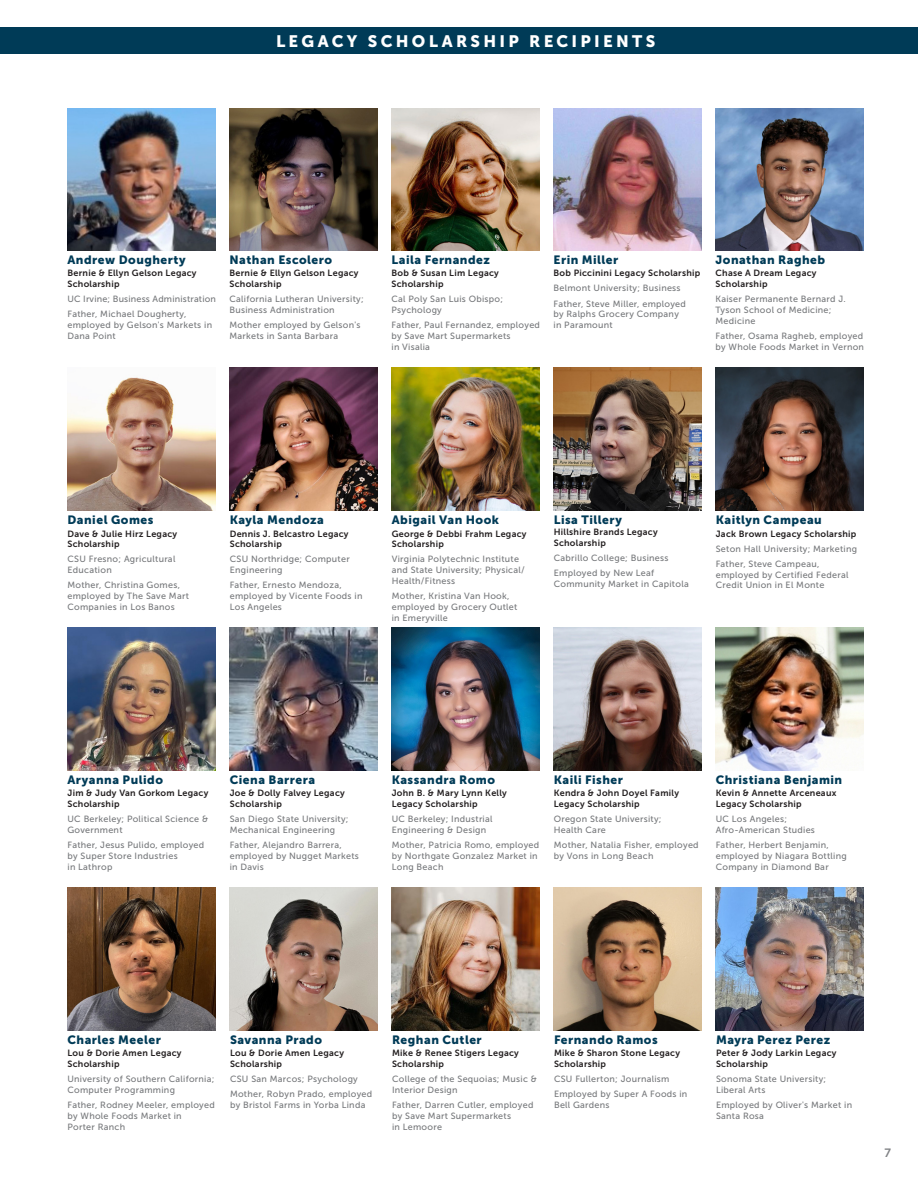
<style>
.page{position:relative;width:918px;height:1188px;background:#fff}
.page>*{position:absolute;margin:0;border:0;box-sizing:border-box;transform-origin:0 0}
.t1{font:16.5px "Museo Sans 900";letter-spacing:.195em;color:#fff}
.t2{font:12px "Museo Sans 900";letter-spacing:.04em;color:#003b57}
.t3{font:12px "Museo Sans 700";color:#808285}
.t4{font:9px/10.8px "Museo Sans 500";letter-spacing:.03em;color:#76787b}
.t5{font:9px/10.8px "Museo Sans 700";letter-spacing:.03em;color:#231f20}
</style>
<div class="page">
<div style="left:0;top:27px;width:918px;height:27px;background:#003b57"></div>
<img style="left:68px;top:108px;width:148px;height:143px">
<img style="left:230px;top:368px;width:148px;height:142px">
<img style="left:230px;top:628px;width:148px;height:142px">
<img style="left:230px;top:888px;width:148px;height:142px">
<img style="left:230px;top:108px;width:148px;height:143px">
<img style="left:392px;top:368px;width:148px;height:142px">
<img style="left:392px;top:628px;width:148px;height:142px">
<img style="left:392px;top:888px;width:148px;height:142px">
<img style="left:392px;top:108px;width:148px;height:143px">
<img style="left:554px;top:628px;width:148px;height:142px">
<img style="left:554px;top:888px;width:148px;height:142px">
<img style="left:554px;top:108px;width:148px;height:143px">
<img style="left:716px;top:368px;width:148px;height:142px">
<img style="left:716px;top:628px;width:148px;height:142px">
<img style="left:716px;top:888px;width:148px;height:142px">
<img style="left:68px;top:377px;width:148px;height:133px">
<img style="left:68px;top:628px;width:148px;height:142px">
<img style="left:554px;top:368px;width:148px;height:142px">
<img style="left:68px;top:888px;width:148px;height:142px">
<img style="left:715px;top:108px;width:149px;height:143px">
<h1 class="t1" style="left:276px;top:32px;width:381px">LEGACY SCHOLARSHIP RECIPIENTS</h1>
<h2 class="t2" style="left:68px;top:253px;width:120px">Andrew Dougherty</h2>
<p class="t5" style="left:68px;top:268px;width:131px">Bernie &amp; Ellyn Gelson Legacy<br>Scholarship</p>
<p class="t4" style="left:68px;top:292px;width:150px;line-height:15.1px">UC Irvine; Business Administration<br>Father, Michael Dougherty,</p>
<p class="t4" style="left:68px;top:320px;width:146px">employed by Gelson's Markets in<br>Dana Point</p>
<h2 class="t2" style="left:230px;top:253px;width:104px">Nathan Escolero</h2>
<p class="t5" style="left:230px;top:268px;width:131px">Bernie &amp; Ellyn Gelson Legacy<br>Scholarship</p>
<p class="t4" style="left:230px;top:294px;width:136px">California Lutheran University;<br>Business Administration</p>
<p class="t4" style="left:230px;top:320px;width:133px">Mother employed by Gelson's<br>Markets in Santa Barbara</p>
<h2 class="t2" style="left:392px;top:253px;width:100px">Laila Fernandez</h2>
<p class="t5" style="left:392px;top:268px;width:109px">Bob &amp; Susan Lim Legacy<br>Scholarship</p>
<p class="t4" style="left:392px;top:294px;width:113px">Cal Poly San Luis Obispo;<br>Psychology</p>
<p class="t4" style="left:392px;top:320px;width:150px">Father, Paul Fernandez, employed by Save Mart Supermarkets<br>in Visalia</p>
<h2 class="t2" style="left:554px;top:253px;width:66px">Erin Miller</h2>
<p class="t5" style="left:554px;top:268px;width:148px">Bob Piccinini Legacy Scholarship</p>
<p class="t4" style="left:554px;top:281px;width:134px;line-height:15.1px">Belmont University; Business<br>Father, Steve Miller, employed</p>
<p class="t4" style="left:554px;top:309px;width:127px">by Ralphs Grocery Company in Paramount</p>
<h2 class="t2" style="left:716px;top:253px;width:111px">Jonathan Ragheb</h2>
<p class="t5" style="left:716px;top:268px;width:103px">Chase A Dream Legacy<br>Scholarship</p>
<p class="t4" style="left:716px;top:294px;width:132px">Kaiser Permanente Bernard J.<br>Tyson School of Medicine;<br>Medicine</p>
<p class="t4" style="left:716px;top:330px;width:150px">Father, Osama Ragheb, employed by Whole Foods Market in Vernon</p>
<h2 class="t2" style="left:68px;top:513px;width:88px">Daniel Gomes</h2>
<p class="t5" style="left:68px;top:528px;width:111px">Dave &amp; Julie Hirz Legacy<br>Scholarship</p>
<p class="t4" style="left:68px;top:554px;width:109px">CSU Fresno; Agricultural<br>Education</p>
<p class="t4" style="left:68px;top:580px;width:123px">Mother, Christina Gomes, employed by The Save Mart<br>Companies in Los Banos</p>
<h2 class="t2" style="left:230px;top:513px;width:96px">Kayla Mendoza</h2>
<p class="t5" style="left:230px;top:528px;width:120px">Dennis J. Belcastro Legacy<br>Scholarship</p>
<p class="t4" style="left:230px;top:554px;width:121px">CSU Northridge; Computer<br>Engineering</p>
<p class="t4" style="left:230px;top:580px;width:134px">Father, Ernesto Mendoza, employed by Vicente Foods in<br>Los Angeles</p>
<h2 class="t2" style="left:392px;top:513px;width:109px">Abigail Van Hook</h2>
<p class="t5" style="left:392px;top:528px;width:136px">George &amp; Debbi Frahm Legacy<br>Scholarship</p>
<p class="t4" style="left:392px;top:554px;width:134px">Virginia Polytechnic Institute and State University; Physical/<br>Health/Fitness</p>
<p class="t4" style="left:392px;top:591px;width:127px">Mother, Kristina Van Hook, employed by Grocery Outlet in Emeryville</p>
<h2 class="t2" style="left:554px;top:513px;width:70px">Lisa Tillery</h2>
<p class="t5" style="left:554px;top:527px;width:106px">Hillshire Brands Legacy<br>Scholarship</p>
<p class="t4" style="left:554px;top:550px;width:116px;line-height:15.1px">Cabrillo College; Business<br>Employed by New Leaf</p>
<p class="t4" style="left:554px;top:579px;width:136px">Community Market in Capitola</p>
<h2 class="t2" style="left:716px;top:513px;width:108px">Kaitlyn Campeau</h2>
<p class="t5" style="left:716px;top:528px;width:142px">Jack Brown Legacy Scholarship</p>
<p class="t4" style="left:716px;top:541px;width:143px;line-height:15.1px">Seton Hall University; Marketing<br>Father, Steve Campeau,</p>
<p class="t4" style="left:716px;top:569px;width:134px">employed by Certified Federal<br>Credit Union in El Monte</p>
<h2 class="t2" style="left:68px;top:773px;width:97px">Aryanna Pulido</h2>
<p class="t5" style="left:68px;top:788px;width:142px">Jim &amp; Judy Van Gorkom Legacy<br>Scholarship</p>
<p class="t4" style="left:68px;top:814px;width:142px">UC Berkeley; Political Science &amp;<br>Government</p>
<p class="t4" style="left:68px;top:840px;width:138px">Father, Jesus Pulido, employed by Super Store Industries<br>in Lathrop</p>
<h2 class="t2" style="left:230px;top:773px;width:87px">Ciena Barrera</h2>
<p class="t5" style="left:230px;top:788px;width:117px">Joe &amp; Dolly Falvey Legacy<br>Scholarship</p>
<p class="t4" style="left:230px;top:814px;width:120px">San Diego State University;<br>Mechanical Engineering</p>
<p class="t4" style="left:230px;top:840px;width:131px">Father, Alejandro Barrera, employed by Nugget Markets in Davis</p>
<h2 class="t2" style="left:392px;top:773px;width:105px">Kassandra Romo</h2>
<p class="t5" style="left:392px;top:788px;width:117px">John B. &amp; Mary Lynn Kelly<br>Legacy Scholarship</p>
<p class="t4" style="left:392px;top:814px;width:102px">UC Berkeley; Industrial<br>Engineering &amp; Design</p>
<p class="t4" style="left:392px;top:840px;width:149px">Mother, Patricia Romo, employed by Northgate Gonzalez Market in<br>Long Beach</p>
<h2 class="t2" style="left:554px;top:773px;width:71px">Kaili Fisher</h2>
<p class="t5" style="left:554px;top:788px;width:127px">Kendra &amp; John Doyel Family<br>Legacy Scholarship</p>
<p class="t4" style="left:554px;top:814px;width:109px">Oregon State University;<br>Health Care</p>
<p class="t4" style="left:554px;top:840px;width:146px">Mother, Natalia Fisher, employed by Vons in Long Beach</p>
<h2 class="t2" style="left:716px;top:773px;width:128px">Christiana Benjamin</h2>
<p class="t5" style="left:716px;top:788px;width:122px">Kevin &amp; Annette Arceneaux<br>Legacy Scholarship</p>
<p class="t4" style="left:716px;top:814px;width:101px">UC Los Angeles;<br>Afro-American Studies</p>
<p class="t4" style="left:716px;top:840px;width:133px">Father, Herbert Benjamin, employed by Niagara Bottling<br>Company in Diamond Bar</p>
<h2 class="t2" style="left:68px;top:1033px;width:95px">Charles Meeler</h2>
<p class="t5" style="left:68px;top:1048px;width:116px">Lou &amp; Dorie Amen Legacy<br>Scholarship</p>
<p class="t4" style="left:68px;top:1074px;width:148px">University of Southern California;<br>Computer Programming</p>
<p class="t4" style="left:68px;top:1100px;width:149px">Father, Rodney Meeler, employed by Whole Foods Market in<br>Porter Ranch</p>
<h2 class="t2" style="left:230px;top:1033px;width:94px">Savanna Prado</h2>
<p class="t5" style="left:230px;top:1048px;width:116px">Lou &amp; Dorie Amen Legacy<br>Scholarship</p>
<p class="t4" style="left:230px;top:1071px;width:144px;line-height:15.1px">CSU San Marcos; Psychology<br>Mother, Robyn Prado, employed</p>
<p class="t4" style="left:230px;top:1100px;width:137px">by Bristol Farms in Yorba Linda</p>
<h2 class="t2" style="left:392px;top:1033px;width:91px">Reghan Cutler</h2>
<p class="t5" style="left:392px;top:1048px;width:128px">Mike &amp; Renee Stigers Legacy<br>Scholarship</p>
<p class="t4" style="left:392px;top:1074px;width:146px">College of the Sequoias; Music &amp;<br>Interior Design</p>
<p class="t4" style="left:392px;top:1100px;width:143px">Father, Darren Cutler, employed by Save Mart Supermarkets<br>in Lemoore</p>
<h2 class="t2" style="left:554px;top:1033px;width:105px">Fernando Ramos</h2>
<p class="t5" style="left:554px;top:1048px;width:128px">Mike &amp; Sharon Stone Legacy<br>Scholarship</p>
<p class="t4" style="left:554px;top:1071px;width:135px;line-height:15.1px">CSU Fullerton; Journalism<br>Employed by Super A Foods in</p>
<p class="t4" style="left:554px;top:1100px;width:57px">Bell Gardens</p>
<h2 class="t2" style="left:716px;top:1033px;width:116px">Mayra Perez Perez</h2>
<p class="t5" style="left:716px;top:1048px;width:122px">Peter &amp; Jody Larkin Legacy<br>Scholarship</p>
<p class="t4" style="left:716px;top:1074px;width:112px">Sonoma State University;<br>Liberal Arts</p>
<p class="t4" style="left:716px;top:1100px;width:138px">Employed by Oliver's Market in<br>Santa Rosa</p>
<h2 class="t3" style="left:884px;top:1146px;width:8px">7</h2>
</div>
